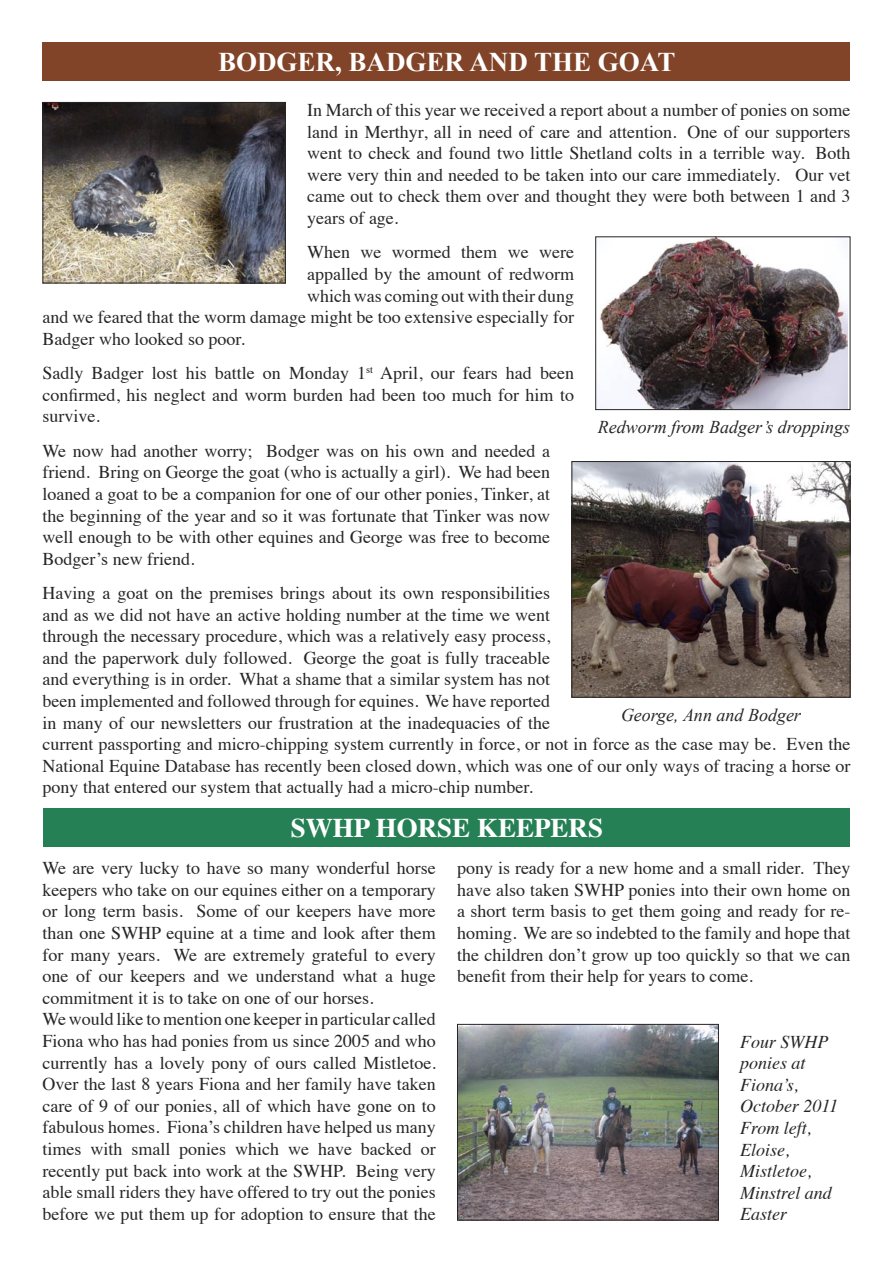
<style>
.page{position:relative;width:893px;height:1263px;background:#fff}
.page>*{position:absolute;margin:0;border:0;box-sizing:border-box;transform-origin:0 0}
.t1{font:700 27px "Times New Roman";color:#fff}
.t2{font:700 27px "Times";color:#fff}
.t3{font:18px/21.6px "Times";color:#272525;text-align:justify}
.t4{font:italic 18px/21.6px "Times";color:#272525}
.t5{font:italic 18px "Times New Roman";color:#272525}
</style>
<div class="page">
<div style="left:43px;top:43px;width:807px;height:38px;background:#814428"></div>
<div style="left:44px;top:808px;width:806px;height:38px;background:#268055"></div>
<img style="left:573px;top:463px;width:275px;height:233px">
<div style="left:571px;top:461px;width:279px;height:237px;border:1px solid #272525"></div>
<img style="left:597px;top:238px;width:251px;height:170px">
<div style="left:595px;top:236px;width:255px;height:174px;border:1px solid #272525"></div>
<img style="left:45px;top:104px;width:239px;height:177px">
<div style="left:43px;top:102px;width:243px;height:181px;border:1px solid #272525"></div>
<img style="left:459px;top:1026px;width:258px;height:192px">
<div style="left:457px;top:1024px;width:262px;height:196px;border:1px solid #272525"></div>
<h1 class="t1" style="left:218px;top:46px;width:459px">BODGER, BADGER AND THE GOAT</h1>
<p class="t3" style="left:307px;top:98px;width:545px">In March of this year we received a report about a number of ponies on some land in Merthyr, all in need of care and attention. One of our supporters went to check and found two little Shetland colts in a terrible way. Both were very thin and needed to be taken into our care immediately. Our vet came out to check them over and thought they were both between 1 and 3 years of age.</p>
<p class="t3" style="left:307px;top:240px;width:269px">When we wormed them we were</p>
<p class="t3" style="left:307px;top:262px;width:269px">appalled by the amount of redworm</p>
<p class="t3" style="left:307px;top:283px;width:269px">which was coming out with their dung</p>
<p class="t3" style="left:43px;top:305px;width:533px">and we feared that the worm damage might be too extensive especially for</p>
<p class="t3" style="left:43px;top:326px;width:204px">Badger who looked so poor.</p>
<p class="t3" style="left:43px;top:361px;width:533px">Sadly Badger lost his battle on Monday 1<sup>st</sup> April, our fears had been confirmed, his neglect and worm burden had been too much for him to survive.</p>
<p class="t3" style="left:43px;top:438px;width:509px">We now had another worry; Bodger was on his own and needed a friend. Bring on George the goat (who is actually a girl). We had been loaned a goat to be a companion for one of our other ponies, Tinker, at the beginning of the year and so it was fortunate that Tinker was now well enough to be with other equines and George was free to become Bodger’s new friend.</p>
<p class="t3" style="left:43px;top:581px;width:809px;text-align:left">Having a goat on the premises brings about its own responsibilities<br>and as we did not have an active holding number at the time we went<br>through the necessary procedure, which was a relatively easy process,<br>and the paperwork duly followed. George the goat is fully traceable<br>and everything is in order. What a shame that a similar system has not<br>been implemented and followed through for equines. We have reported<br>in many of our newsletters our frustration at the inadequacies of the<br>current passporting and micro-chipping system currently in force, or not in force as the case may be. Even the National Equine Database has recently been closed down, which was one of our only ways of tracing a horse or pony that entered our system that actually had a micro-chip number.</p>
<p class="t5" style="left:598px;top:416px;width:254px">Redworm from Badger’s droppings</p>
<p class="t5" style="left:621px;top:705px;width:181px">George, Ann and Bodger</p>
<h1 class="t2" style="left:291px;top:802px;width:314px">SWHP HORSE KEEPERS</h1>
<p class="t3" style="left:43px;top:856px;width:395px;text-align:left">We are very lucky to have so many wonderful horse keepers who take on our equines either on a temporary or long term basis. Some of our keepers have more than one SWHP equine at a time and look after them for many years. We are extremely grateful to every one of our keepers and we understand what a huge commitment it is to take on one of our horses.<br>We would like to mention one keeper in particular called Fiona who has had ponies from us since 2005 and who currently has a lovely pony of ours called Mistletoe.<br>Over the last 8 years Fiona and her family have taken care of 9 of our ponies, all of which have gone on to fabulous homes. Fiona’s children have helped us many times with small ponies which we have backed or recently put back into work at the SWHP. Being very able small riders they have offered to try out the ponies before we put them up for adoption to ensure that the</p>
<p class="t3" style="left:457px;top:856px;width:395px">pony is ready for a new home and a small rider. They have also taken SWHP ponies into their own home on a short term basis to get them going and ready for re&shy;homing. We are so indebted to the family and hope that the children don’t grow up too quickly so that we can benefit from their help for years to come.</p>
<p class="t4" style="left:740px;top:1030px;width:100px">Four SWHP ponies at<br>Fiona’s,<br>October 2011<br>From left,<br>Eloise,<br>Mistletoe,<br>Minstrel and<br>Easter</p>
</div>
